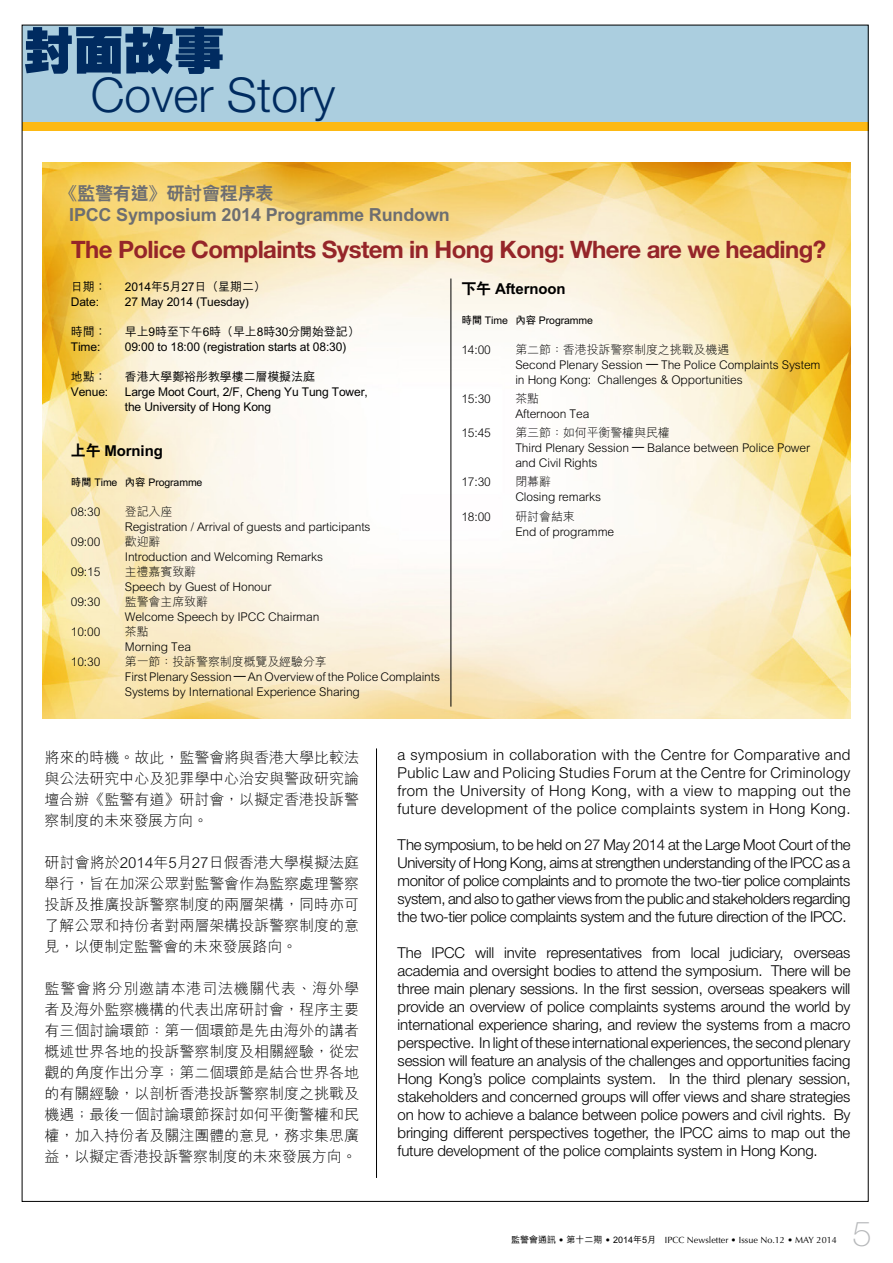
<style>
.page{position:relative;width:893px;height:1263px;background:#fff}
.page>*{position:absolute;margin:0;border:0;box-sizing:border-box;transform-origin:0 0}
.t1{font:800 50.25px "C Hei HK";color:#002b60}
.t2{font:300 48px "Helvetica Neue";color:#002b60}
.t3{font:100 34.5px "Helvetica Neue";color:#b6b8ba}
.t4{font:700 24px "Helvetica Neue";letter-spacing:-.025em;color:#952529}
.t5{font:800 18px/21px "C Hei 2 HK";letter-spacing:-.01em;color:#6d6e71}
.t6{font:300 15px/18px "Helvetica Neue";letter-spacing:-.01em;color:#000;text-align:justify}
.t7{font:300 15px/21px "M Hei HK";color:#000;text-align:justify}
.t8{font:800 15px "C Hei 2 HK";letter-spacing:-.01em;color:#000}
.t9{font:300 12px/15px "M Hei HK";letter-spacing:-.01em;color:#000}
.t10{font:500 12px/15px "M Hei HK";letter-spacing:-.01em;color:#000}
.t11{font:700 10.5px "M Hei HK";letter-spacing:-.01em;color:#000}
.t12{font:9px "Optima";color:#000}
.s1{font-family:"M Hei HK";font-weight:500}
</style>
<div class="page">
<div style="left:22px;top:25px;width:846px;height:105px;background:#abcedf"></div>
<div style="left:22px;top:122px;width:846px;height:9px;background:#fdb913"></div>
<hr style="left:376px;top:748px;width:1px;height:430px;background:#000">
<img style="left:43px;top:163px;width:807px;height:556px">
<hr style="left:451px;top:279px;width:1px;height:428px;background:#000">
<h1 class="t1" style="left:24px;top:17px;width:202px">封面故事</h1>
<h2 class="t2" style="left:91px;top:65px;width:246px">Cover Story</h2>
<p class="t5" style="left:69px;top:183px;width:382px;text-indent:-10px">《監警有道》研討會程序表<br>IPCC Symposium 2014 Programme Rundown</p>
<p class="t4" style="left:71px;top:235px;width:756px">The Police Complaints System in Hong Kong: Where are we heading?</p>
<p class="t10" style="left:71px;top:279px;width:37px">日期：</p>
<p class="t10" style="left:125px;top:279px;width:143px">2014年5月27日（星期二）</p>
<p class="t10" style="left:71px;top:294px;width:30px">Date:</p>
<p class="t10" style="left:125px;top:294px;width:126px">27 May 2014 (Tuesday)</p>
<p class="t10" style="left:71px;top:324px;width:37px">時間：</p>
<p class="t10" style="left:125px;top:324px;width:236px">早上9時至下午6時（早上8時30分開始登記）</p>
<p class="t10" style="left:71px;top:339px;width:31px">Time:</p>
<p class="t10" style="left:125px;top:339px;width:223px">09:00 to 18:00 (registration starts at 08:30)</p>
<p class="t10" style="left:71px;top:369px;width:37px">地點：</p>
<p class="t10" style="left:125px;top:369px;width:192px">香港大學鄭裕彤教學樓二層模擬法庭</p>
<p class="t10" style="left:71px;top:384px;width:39px">Venue:</p>
<p class="t10" style="left:125px;top:384px;width:245px">Large Moot Court, 2/F, Cheng Yu Tung Tower, the University of Hong Kong</p>
<p class="t8" style="left:71px;top:441px;width:93px">上午 Morning</p>
<p class="t11" style="left:71px;top:475px;width:133px">時間 Time 內容 Programme</p>
<p class="t9" style="left:71px;top:504px;width:31px">08:30</p>
<p class="t9" style="left:125px;top:504px;width:247px">登記入座<br>Registration / Arrival of guests and participants</p>
<p class="t9" style="left:71px;top:534px;width:31px">09:00</p>
<p class="t9" style="left:125px;top:534px;width:200px">歡迎辭<br>Introduction and Welcoming Remarks</p>
<p class="t9" style="left:71px;top:564px;width:31px">09:15</p>
<p class="t9" style="left:125px;top:564px;width:148px">主禮嘉賓致辭<br>Speech by Guest of Honour</p>
<p class="t9" style="left:71px;top:594px;width:31px">09:30</p>
<p class="t9" style="left:125px;top:594px;width:196px">監警會主席致辭<br>Welcome Speech by IPCC Chairman</p>
<p class="t9" style="left:71px;top:624px;width:31px">10:00</p>
<p class="t9" style="left:125px;top:624px;width:68px">茶點<br>Morning Tea</p>
<p class="t9" style="left:71px;top:654px;width:31px">10:30</p>
<p class="t9" style="left:125px;top:654px;width:317px">第一節：投訴警察制度概覽及經驗分享<br>First Plenary Session – An Overview of the Police Complaints<br>Systems by International Experience Sharing</p>
<p class="t8" style="left:461px;top:278px;width:106px">下午 Afternoon</p>
<p class="t11" style="left:461px;top:312px;width:133px">時間 Time 內容 Programme</p>
<p class="t9" style="left:461px;top:341px;width:31px">14:00</p>
<p class="t9" style="left:515px;top:341px;width:307px">第二節：香港投訴警察制度之挑戰及機遇<br>Second Plenary Session – The Police Complaints System in Hong Kong: Challenges &amp; Opportunities</p>
<p class="t9" style="left:461px;top:390px;width:31px">15:30</p>
<p class="t9" style="left:515px;top:390px;width:75px">茶點<br>Afternoon Tea</p>
<p class="t9" style="left:461px;top:425px;width:31px">15:45</p>
<p class="t9" style="left:515px;top:425px;width:296px">第三節：如何平衡警權與民權<br>Third Plenary Session – Balance between Police Power and Civil Rights</p>
<p class="t9" style="left:461px;top:474px;width:31px">17:30</p>
<p class="t9" style="left:515px;top:474px;width:87px">閉幕辭<br>Closing remarks</p>
<p class="t9" style="left:461px;top:508px;width:31px">18:00</p>
<p class="t9" style="left:515px;top:508px;width:100px">研討會結束<br>End of programme</p>
<p class="t7" style="left:45px;top:746px;width:316px">將來的時機。故此，監警會將與香港大學比較法與公法研究中心及犯罪學中心治安與警政研究論壇合辦《監警有道》研討會，以擬定香港投訴警察制度的未來發展方向。</p>
<p class="t7" style="left:45px;top:851px;width:316px">研討會將於2014年5月27日假香港大學模擬法庭舉行，旨在加深公眾對監警會作為監察處理警察投訴及推廣投訴警察制度的兩層架構，同時亦可了解公眾和持份者對兩層架構投訴警察制度的意見，以便制定監警會的未來發展路向。</p>
<p class="t7" style="left:45px;top:977px;width:316px">監警會將分別邀請本港司法機關代表、海外學者及海外監察機構的代表出席研討會，程序主要有三個討論環節：第一個環節是先由海外的講者概述世界各地的投訴警察制度及相關經驗，從宏觀的角度作出分享；第二個環節是結合世界各地的有關經驗，以剖析香港投訴警察制度之挑戰及機遇；最後一個討論環節探討如何平衡警權和民權，加入持份者及關注團體的意見，務求集思廣益，以擬定香港投訴警察制度的未來發展方向。</p>
<p class="t6" style="left:398px;top:746px;width:454px">a symposium in collaboration with the Centre for Comparative and Public Law and Policing Studies Forum at the Centre for Criminology from the University of Hong Kong, with a view to mapping out the future development of the police complaints system in Hong Kong.</p>
<p class="t6" style="left:398px;top:836px;width:454px">The symposium, to be held on 27 May 2014 at the Large Moot Court of the University of Hong Kong, aims at strengthen understanding of the IPCC as a monitor of police complaints and to promote the two-tier police complaints system, and also to gather views from the public and stakeholders regarding the two-tier police complaints system and the future direction of the IPCC.</p>
<p class="t6" style="left:398px;top:944px;width:454px">The IPCC will invite representatives from local judiciary, overseas academia and oversight bodies to attend the symposium. There will be three main plenary sessions. In the first session, overseas speakers will provide an overview of police complaints systems around the world by international experience sharing, and review the systems from a macro perspective. In light of these international experiences, the second plenary session will feature an analysis of the challenges and opportunities facing Hong Kong’s police complaints system. In the third plenary session, stakeholders and concerned groups will offer views and share strategies on how to achieve a balance between police powers and civil rights. By bringing different perspectives together, the IPCC aims to map out the future development of the police complaints system in Hong Kong.</p>
<p class="t12" style="left:511px;top:1235px;width:327px"><span class="s1">監警會通訊</span> • <span class="s1">第十二期</span> • <span class="s1">2014年5月</span> IPCC Newsletter • Issue No.12 • MAY 2014</p>
<p class="t3" style="left:852px;top:1214px;width:21px">5</p>
</div>
